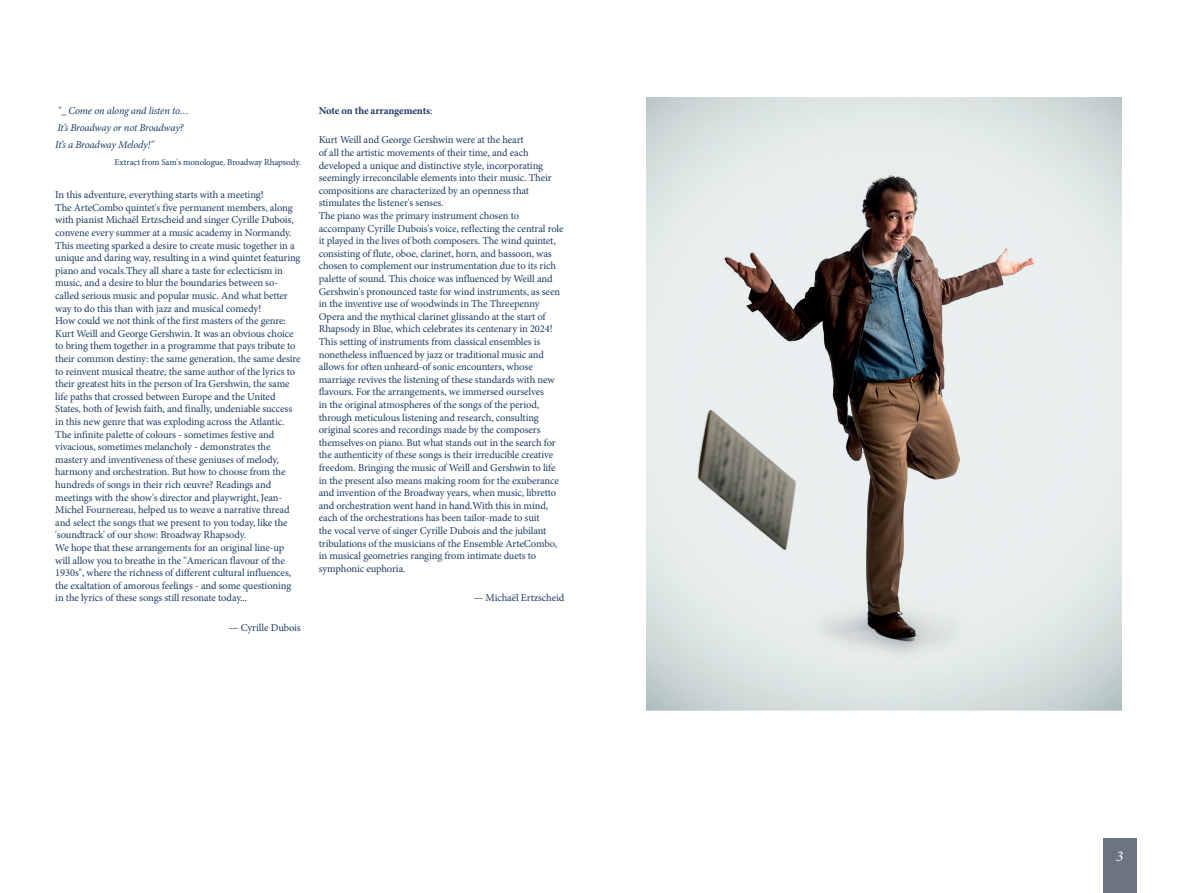
<style>
.page{position:relative;width:1191px;height:893px;background:#fff}
.page>*{position:absolute;margin:0;border:0;box-sizing:border-box;transform-origin:0 0}
.t1{font:italic 15px "Minion Pro";color:#fff}
.t2{font:10.5px/12.6px "Minion Pro";letter-spacing:-.01em;color:#1d3b63}
.t3{font:italic 10.5px/16.8px "Minion Pro";letter-spacing:-.02em;color:#1d3b63}
.t4{font:700 10.5px "Minion Pro";letter-spacing:-.015em;color:#1d3b63}
.t5{font:9px "Minion Pro";letter-spacing:-.01em;color:#1d3b63}
.s1{font-weight:400}
</style>
<div class="page">
<div style="left:1103px;top:838px;width:33px;height:55px;background:#6b7481"></div>
<img style="left:646px;top:98px;width:475px;height:613px">
<p class="t3" style="left:55px;top:102px;width:135px">"_ Come on along and listen to…<br>It’s Broadway or not Broadway?<br>It’s a Broadway Melody!"</p>
<p class="t5" style="left:114px;top:156px;width:188px">Extract from Sam's monologue, Broadway Rhapsody.</p>
<p class="t2" style="left:55px;top:189px;width:247px">In this adventure, everything starts with a meeting!<br>The ArteCombo quintet's five permanent members, along with pianist Michaël Ertzscheid and singer Cyrille Dubois, convene every summer at a music academy in Normandy.<br>This meeting sparked a desire to create music together in a unique and daring way, resulting in a wind quintet featuring piano and vocals.They all share a taste for eclecticism in music, and a desire to blur the boundaries between so&shy;called serious music and popular music. And what better way to do this than with jazz and musical comedy!<br>How could we not think of the first masters of the genre:<br>Kurt Weill and George Gershwin. It was an obvious choice to bring them together in a programme that pays tribute to their common destiny: the same generation, the same desire to reinvent musical theatre, the same author of the lyrics to their greatest hits in the person of Ira Gershwin, the same life paths that crossed between Europe and the United States, both of Jewish faith, and finally, undeniable success in this new genre that was exploding across the Atlantic.<br>The infinite palette of colours - sometimes festive and vivacious, sometimes melancholy - demonstrates the mastery and inventiveness of these geniuses of melody, harmony and orchestration. But how to choose from the hundreds of songs in their rich œuvre? Readings and meetings with the show's director and playwright, Jean-Michel Fournereau, helped us to weave a narrative thread and select the songs that we present to you today, like the 'soundtrack' of our show: Broadway Rhapsody.<br>We hope that these arrangements for an original line-up will allow you to breathe in the "American flavour of the 1930s", where the richness of different cultural influences, the exaltation of amorous feelings - and some questioning in the lyrics of these songs still resonate today...</p>
<p class="t2" style="left:229px;top:621px;width:73px">— Cyrille Dubois</p>
<p class="t4" style="left:319px;top:103px;width:115px">Note on the arrangements<span class="s1">:</span></p>
<p class="t2" style="left:319px;top:134px;width:246px">Kurt Weill and George Gershwin were at the heart<br>of all the artistic movements of their time, and each developed a unique and distinctive style, incorporating seemingly irreconcilable elements into their music. Their compositions are characterized by an openness that stimulates the listener's senses.<br>The piano was the primary instrument chosen to accompany Cyrille Dubois's voice, reflecting the central role it played in the lives of both composers. The wind quintet, consisting of flute, oboe, clarinet, horn, and bassoon, was chosen to complement our instrumentation due to its rich palette of sound. This choice was influenced by Weill and Gershwin's pronounced taste for wind instruments, as seen in the inventive use of woodwinds in The Threepenny Opera and the mythical clarinet glissando at the start of Rhapsody in Blue, which celebrates its centenary in 2024!<br>This setting of instruments from classical ensembles is nonetheless influenced by jazz or traditional music and allows for often unheard-of sonic encounters, whose marriage revives the listening of these standards with new flavours. For the arrangements, we immersed ourselves<br>in the original atmospheres of the songs of the period, through meticulous listening and research, consulting original scores and recordings made by the composers themselves on piano. But what stands out in the search for the authenticity of these songs is their irreducible creative freedom. Bringing the music of Weill and Gershwin to life in the present also means making room for the exuberance and invention of the Broadway years, when music, libretto and orchestration went hand in hand.With this in mind, each of the orchestrations has been tailor-made to suit<br>the vocal verve of singer Cyrille Dubois and the jubilant tribulations of the musicians of the Ensemble ArteCombo, in musical geometries ranging from intimate duets to symphonic euphoria.</p>
<p class="t2" style="left:474px;top:592px;width:92px">— Michaël Ertzscheid</p>
<h1 class="t1" style="left:1116px;top:846px;width:9px">3</h1>
</div>
